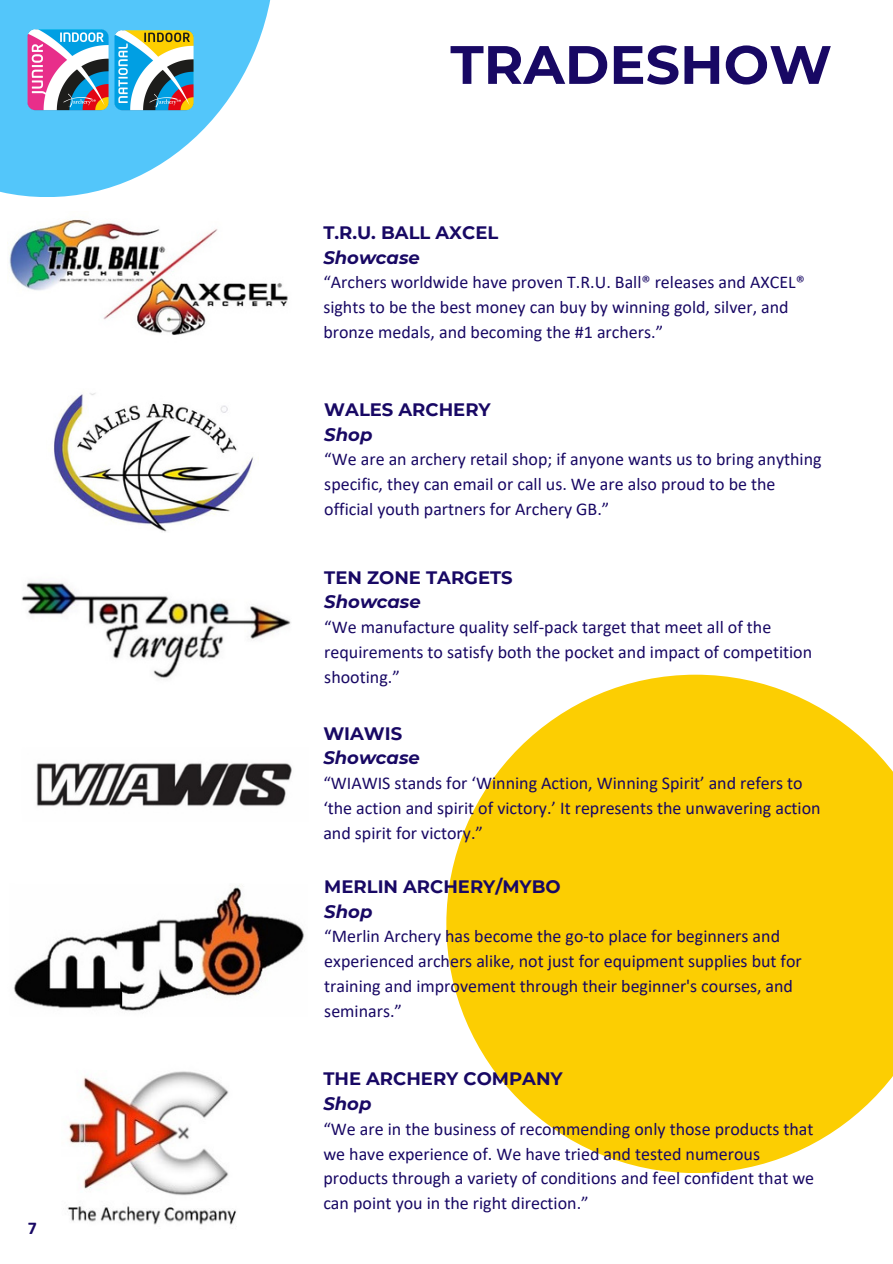
<style>
.page{position:relative;width:893px;height:1264px;background:#fff}
.page>*{position:absolute;margin:0;border:0;box-sizing:border-box;transform-origin:0 0}
.t1{font:700 54px "Montserrat";color:#180864}
.t2{font:18px/24.8px "Calibri";color:#180864}
.t3{font:700 18px "Montserrat";color:#180864}
.t4{font:italic 700 18px "Montserrat";color:#180864}
.t5{font:700 18px "Calibri";color:#180864}
</style>
<div class="page">
<svg style="left:0;top:0;width:271px;height:197px;fill:#53c6fa"></svg>
<img style="left:9px;top:219px;width:279px;height:116px">
<img style="left:54px;top:393px;width:200px;height:139px">
<svg style="left:446px;top:674px;width:446px;height:499px;fill:#fcce02"></svg>
<img style="left:67px;top:1071px;width:169px;height:154px">
<img style="left:36px;top:763px;width:256px;height:43px">
<img style="left:13px;top:885px;width:291px;height:126px">
<img style="left:22px;top:580px;width:269px;height:98px">
<img style="left:28px;top:30px;width:81px;height:81px">
<img style="left:115px;top:30px;width:79px;height:80px">
<p class="t5" style="left:28px;top:1220px;width:11px">7</p>
<p class="t1" style="left:450px;top:32px;width:383px">TRADESHOW</p>
<p class="t3" style="left:323px;top:221px;width:176px">T.R.U. BALL AXCEL</p>
<p class="t4" style="left:323px;top:246px;width:98px">Showcase</p>
<p class="t2" style="left:323px;top:271px;width:483px">“Archers worldwide have proven T.R.U. Ball® releases and AXCEL® sights to be the best money can buy by winning gold, silver, and bronze medals, and becoming the #1 archers.”</p>
<p class="t3" style="left:324px;top:398px;width:168px">WALES ARCHERY</p>
<p class="t4" style="left:324px;top:423px;width:50px">Shop</p>
<p class="t2" style="left:324px;top:448px;width:498px">“We are an archery retail shop; if anyone wants us to bring anything specific, they can email or call us. We are also proud to be the official youth partners for Archery GB.”</p>
<p class="t3" style="left:324px;top:566px;width:190px">TEN ZONE TARGETS</p>
<p class="t4" style="left:324px;top:591px;width:98px">Showcase</p>
<p class="t2" style="left:324px;top:616px;width:489px">“We manufacture quality self-pack target that meet all of the requirements to satisfy both the pocket and impact of competition shooting.”</p>
<p class="t3" style="left:323px;top:722px;width:80px">WIAWIS</p>
<p class="t4" style="left:323px;top:747px;width:98px">Showcase</p>
<p class="t2" style="left:323px;top:772px;width:498px">“WIAWIS stands for ‘Winning Action, Winning Spirit’ and refers to ‘the action and spirit of victory.’ It represents the unwavering action and spirit for victory.”</p>
<p class="t3" style="left:324px;top:875px;width:238px">MERLIN ARCHERY/MYBO</p>
<p class="t4" style="left:324px;top:900px;width:50px">Shop</p>
<p class="t2" style="left:324px;top:925px;width:479px">“Merlin Archery has become the go-to place for beginners and experienced archers alike, not just for equipment supplies but for training and improvement through their beginner's courses, and seminars.”</p>
<p class="t3" style="left:323px;top:1067px;width:241px">THE ARCHERY COMPANY</p>
<p class="t4" style="left:323px;top:1092px;width:50px">Shop</p>
<p class="t2" style="left:323px;top:1117px;width:492px">“We are in the business of recommending only those products that we have experience of. We have tried and tested numerous products through a variety of conditions and feel confident that we can point you in the right direction.”</p>
</div>
